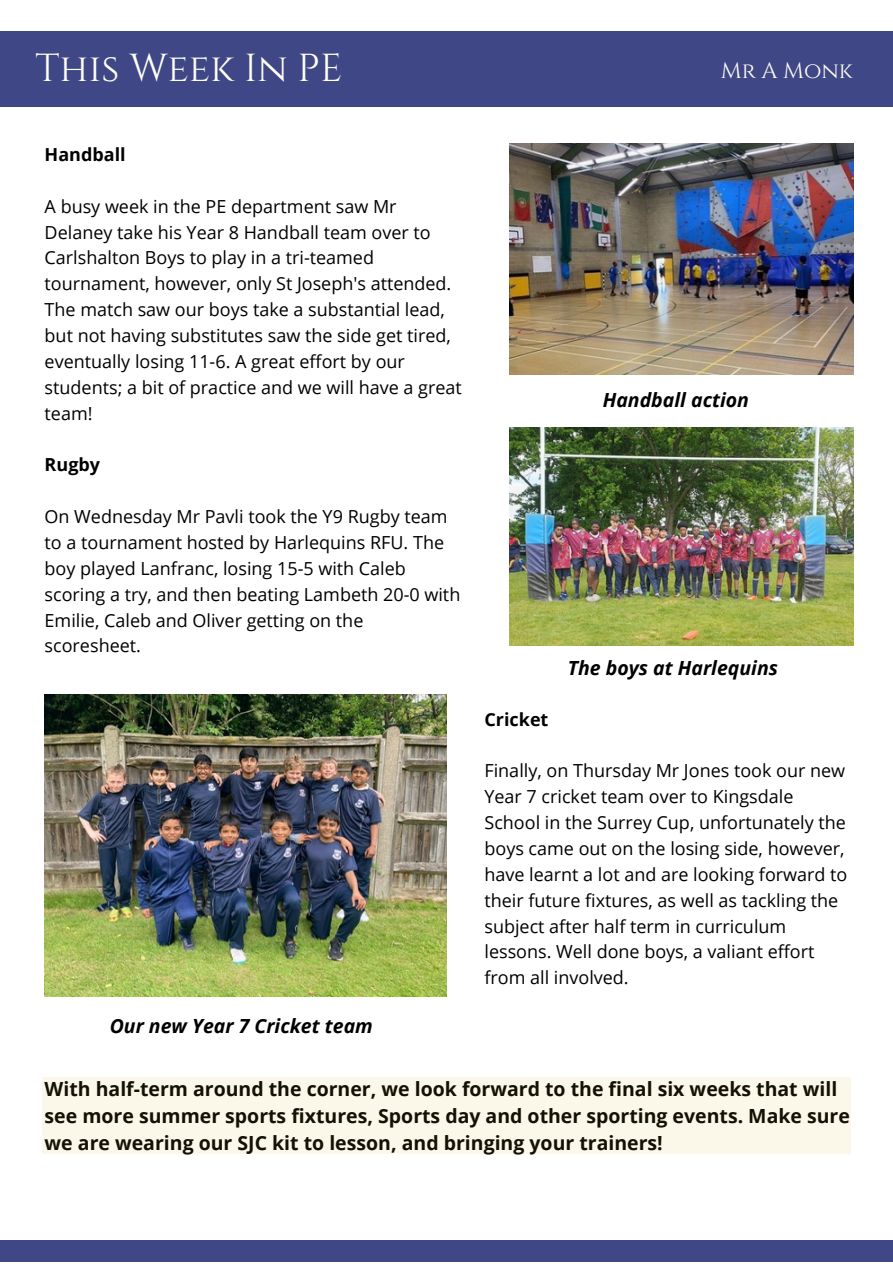
<style>
.page{position:relative;width:893px;height:1264px;background:#fff}
.page>*{position:absolute;margin:0;border:0;box-sizing:border-box;transform-origin:0 0}
.t1{font:39px "Cinzel";color:#fffff6}
.t2{font:22.5px "Cinzel";color:#fffff6}
.t3{font:700 19.5px/27px "Open Sans";color:#000}
.t4{font:italic 700 19.5px "Open Sans";color:#000}
.t5{font:18px/25.8px "Open Sans";color:#000}
.t6{font:700 18px "Open Sans";color:#000}
</style>
<div class="page">
<div style="left:0;top:1240px;width:892px;height:21px;background:#3f4786"></div>
<div style="left:0;top:31px;width:892px;height:76px;background:#3f4786"></div>
<img style="left:509px;top:144px;width:344px;height:230px">
<img style="left:509px;top:427px;width:344px;height:218px">
<img style="left:45px;top:695px;width:401px;height:301px">
<div style="left:42px;top:1077px;width:808px;height:77px;background:#fbf8ea"></div>
<p class="t1" style="left:35px;top:43px;width:309px">This Week In PE</p>
<p class="t2" style="left:720px;top:56px;width:134px">Mr A Monk</p>
<p class="t6" style="left:45px;top:142px;width:83px">Handball</p>
<p class="t5" style="left:45px;top:193px;width:419px">A busy week in the PE department saw Mr Delaney take his Year 8 Handball team over to Carlshalton Boys to play in a tri-teamed tournament, however, only St Joseph's attended.<br>The match saw our boys take a substantial lead, but not having substitutes saw the side get tired, eventually losing 11-6. A great effort by our students; a bit of practice and we will have a great team!</p>
<p class="t6" style="left:45px;top:452px;width:57px">Rugby</p>
<p class="t5" style="left:45px;top:503px;width:417px">On Wednesday Mr Pavli took the Y9 Rugby team to a tournament hosted by Harlequins RFU. The boy played Lanfranc, losing 15-5 with Caleb scoring a try, and then beating Lambeth 20-0 with Emilie, Caleb and Oliver getting on the scoresheet.</p>
<p class="t4" style="left:110px;top:1011px;width:265px">Our new Year 7 Cricket team</p>
<p class="t4" style="left:602px;top:386px;width:148px">Handball action</p>
<p class="t4" style="left:567px;top:654px;width:212px">The boys at Harlequins</p>
<p class="t6" style="left:484px;top:706px;width:65px">Cricket</p>
<p class="t5" style="left:484px;top:757px;width:364px">Finally, on Thursday Mr Jones took our new Year 7 cricket team over to Kingsdale School in the Surrey Cup, unfortunately the boys came out on the losing side, however, have learnt a lot and are looking forward to their future fixtures, as well as tackling the subject after half term in curriculum lessons. Well done boys, a valiant effort from all involved.</p>
<p class="t3" style="left:45px;top:1074px;width:806px">With half-term around the corner, we look forward to the final six weeks that will see more summer sports fixtures, Sports day and other sporting events. Make sure we are wearing our SJC kit to lesson, and bringing your trainers!</p>
</div>
